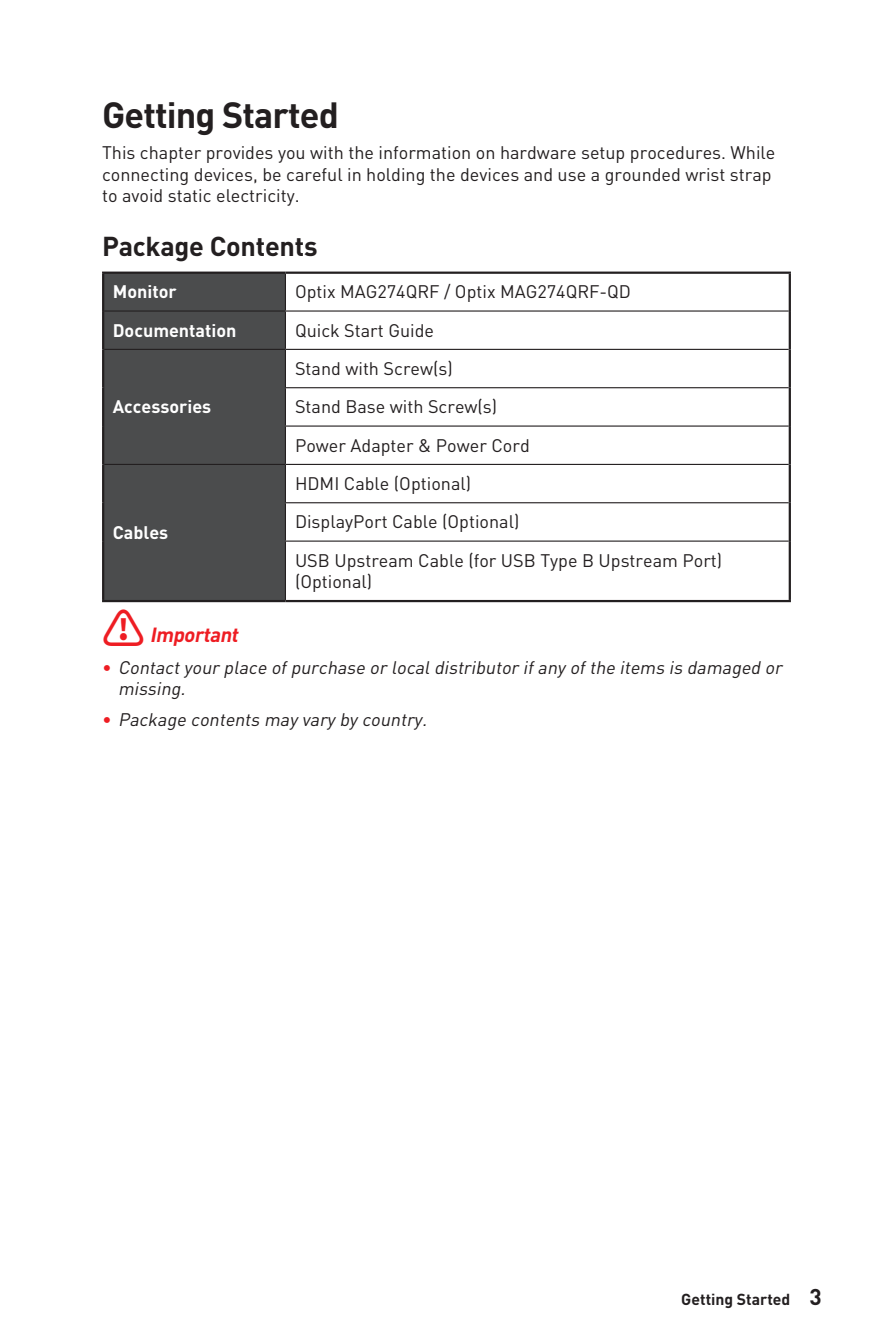
<style>
.page{position:relative;width:893px;height:1340px;background:#fff}
.page>*{position:absolute;margin:0;border:0;box-sizing:border-box;transform-origin:0 0}
.Title_1{font:700 36px "MSI Din Pro Noto CJK";letter-spacing:-.025em;color:#231f20}
.Title_2{font:700 27px "MSI Din Pro Noto CJK";letter-spacing:-.01em;color:#231f20}
.t1{font:700 22.5px "MSI Din Pro Noto CJK";color:#231f20}
.t2{font:italic 700 20.25px "MSI Din Pro Noto CJK";color:#ee1d23}
.Text{font:18px/21.6px "MSI Din Pro Noto CJK";color:#231f20}
.t3{font:italic 18px/21.6px "MSI Din Pro Noto CJK";color:#231f20}
.Table_Head{font:700 18px "MSI Din Pro Noto CJK";color:#fff}
.t4{font:700 15.75px "MSI Din Pro Noto CJK";color:#231f20}
.s1{font-style:normal;font-size:42.75px}
.s2{font-weight:700;font-style:normal;color:#ee1d23}
</style>
<div class="page">
<div style="left:104px;top:274px;width:181px;height:326px;background:#4b4c4d"></div>
<hr style="left:285px;top:274px;width:1px;height:36px;background:#231f20">
<hr style="left:285px;top:310px;width:504px;height:1px;background:#231f20">
<hr style="left:285px;top:349px;width:504px;height:1px;background:#231f20">
<hr style="left:285px;top:350px;width:1px;height:37px;background:#231f20">
<hr style="left:285px;top:387px;width:504px;height:1px;background:#231f20">
<hr style="left:285px;top:388px;width:1px;height:37px;background:#231f20">
<hr style="left:285px;top:425px;width:504px;height:1px;background:#231f20">
<hr style="left:285px;top:426px;width:1px;height:38px;background:#231f20">
<hr style="left:104px;top:464px;width:181px;height:1px;background:#231f20">
<hr style="left:285px;top:464px;width:504px;height:1px;background:#231f20">
<hr style="left:285px;top:465px;width:1px;height:37px;background:#231f20">
<hr style="left:285px;top:502px;width:504px;height:1px;background:#231f20">
<hr style="left:285px;top:503px;width:1px;height:37px;background:#231f20">
<hr style="left:285px;top:540px;width:504px;height:1px;background:#231f20">
<hr style="left:285px;top:541px;width:1px;height:59px;background:#231f20">
<hr style="left:102px;top:271px;width:183px;height:3px;background:#231f20">
<hr style="left:102px;top:274px;width:2px;height:37px;background:#231f20">
<hr style="left:285px;top:271px;width:506px;height:3px;background:#231f20">
<hr style="left:789px;top:274px;width:2px;height:37px;background:#231f20">
<hr style="left:789px;top:311px;width:2px;height:38px;background:#231f20">
<hr style="left:102px;top:349px;width:2px;height:39px;background:#231f20">
<hr style="left:102px;top:388px;width:2px;height:38px;background:#231f20">
<hr style="left:102px;top:426px;width:2px;height:38px;background:#231f20">
<hr style="left:789px;top:349px;width:2px;height:39px;background:#231f20">
<hr style="left:789px;top:388px;width:2px;height:38px;background:#231f20">
<hr style="left:789px;top:426px;width:2px;height:38px;background:#231f20">
<hr style="left:102px;top:464px;width:2px;height:39px;background:#231f20">
<hr style="left:102px;top:503px;width:2px;height:38px;background:#231f20">
<hr style="left:102px;top:541px;width:2px;height:59px;background:#231f20">
<hr style="left:102px;top:600px;width:183px;height:2px;background:#231f20">
<hr style="left:789px;top:464px;width:2px;height:39px;background:#231f20">
<hr style="left:789px;top:503px;width:2px;height:38px;background:#231f20">
<hr style="left:789px;top:541px;width:2px;height:59px;background:#231f20">
<hr style="left:285px;top:600px;width:506px;height:2px;background:#231f20">
<hr style="left:104px;top:310px;width:181px;height:1px;background:#231f20">
<hr style="left:285px;top:311px;width:1px;height:38px;background:#231f20">
<hr style="left:104px;top:349px;width:181px;height:1px;background:#231f20">
<hr style="left:102px;top:311px;width:2px;height:38px;background:#231f20">
<p class="Title_1" style="left:102px;top:94px;width:238px">Getting Started</p>
<p class="Text" style="left:102px;top:142px;width:675px">This chapter provides you with the information on hardware setup procedures. While connecting devices, be careful in holding the devices and use a grounded wrist strap to avoid static electricity.</p>
<p class="Title_2" style="left:102px;top:230px;width:217px">Package Contents</p>
<p class="Table_Head" style="left:113px;top:281px;width:65px">Monitor</p>
<p class="Text" style="left:295px;top:281px;width:338px">Optix MAG274QRF / Optix MAG274QRF-QD</p>
<p class="Table_Head" style="left:113px;top:320px;width:125px">Documentation</p>
<p class="Text" style="left:295px;top:319px;width:141px">Quick Start Guide</p>
<p class="Table_Head" style="left:113px;top:396px;width:100px">Accessories</p>
<p class="Table_Head" style="left:113px;top:522px;width:57px">Cables</p>
<p class="Text" style="left:295px;top:358px;width:159px">Stand with Screw(s)</p>
<p class="Text" style="left:295px;top:396px;width:204px">Stand Base with Screw(s)</p>
<p class="Text" style="left:295px;top:434px;width:236px">Power Adapter &amp; Power Cord</p>
<p class="Text" style="left:295px;top:473px;width:178px">HDMI Cable (Optional)</p>
<p class="Text" style="left:295px;top:511px;width:226px">DisplayPort Cable (Optional)</p>
<p class="Text" style="left:295px;top:549px;width:429px">USB Upstream Cable (for USB Type B Upstream Port) (Optional)</p>
<p class="t2" style="left:102px;top:623px;width:148px"><span class="s1">⚠</span> Important</p>
<p class="t3" style="left:118px;top:656px;width:675px;text-indent:-16px"><span class="s2">∙</span> Contactyourplaceofpurchaseorlocaldistributorifanyoftheitemsisdamagedor missing.</p>
<p class="t3" style="left:102px;top:709px;width:335px"><span class="s2">∙</span> Packagecontentsmayvarybycountry.</p>
<p class="t4" style="left:681px;top:1289px;width:111px">Getting Started</p>
<p class="t1" style="left:809px;top:1283px;width:14px">3</p>
</div>
